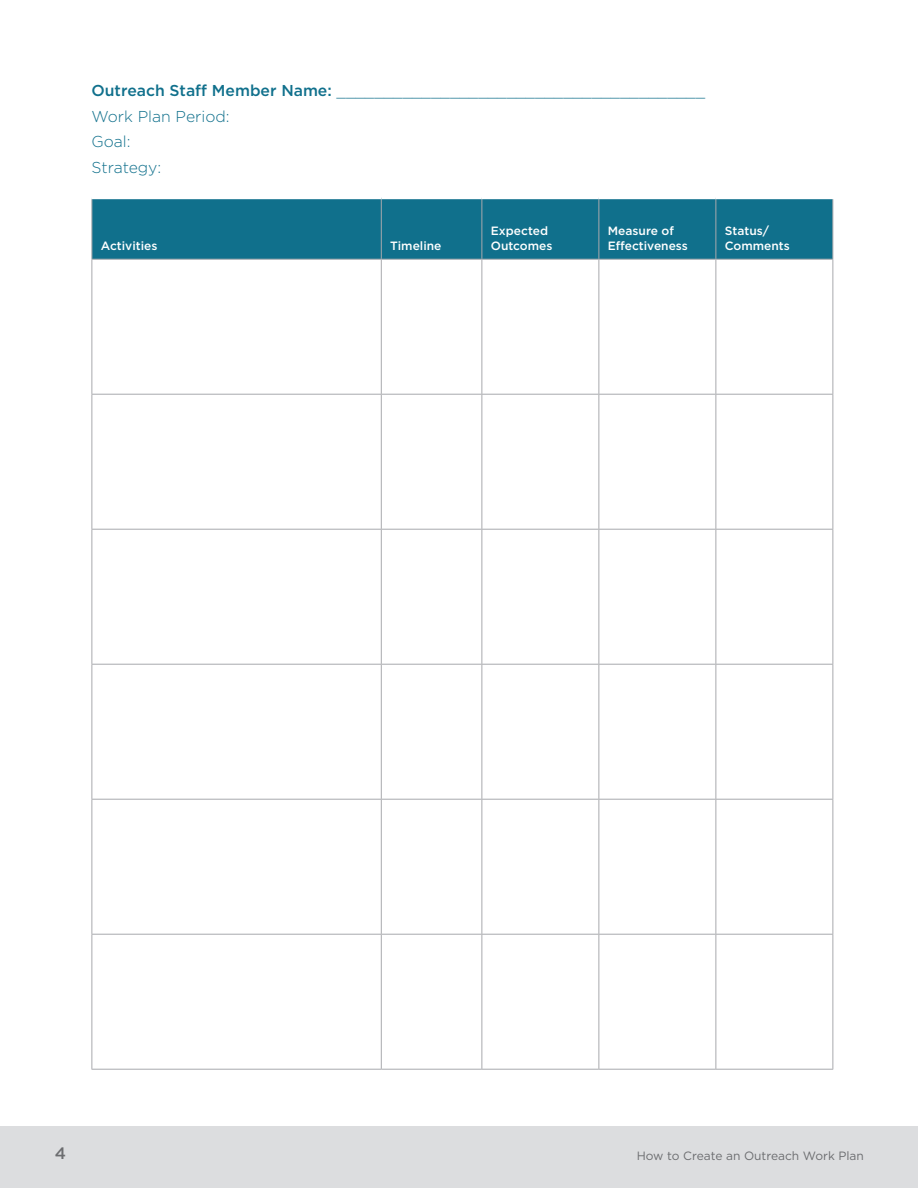
<style>
.page{position:relative;width:918px;height:1188px;background:#fff}
.page>*{position:absolute;margin:0;border:0;box-sizing:border-box;transform-origin:0 0}
.t1{font:500 16.5px "Gotham";color:#6c6d70}
.BODY{font:300 15.75px "Gotham";color:#10708c}
.TABLE_-_SUB_SECTION{font:500 12px/15px "Gotham";color:#fff}
.BODY-2{font:12px "Gotham";color:#6c6d70}
.s1{font-weight:500}
</style>
<div class="page">
<div style="left:0;top:1126px;width:918px;height:62px;background:#dcdddf"></div>
<div style="left:93px;top:199px;width:739px;height:60px;background:#10708c"></div>
<hr style="left:92px;top:199px;width:1px;height:60px;background:#a8a9ad">
<hr style="left:381px;top:199px;width:1px;height:60px;background:#a8a9ad">
<hr style="left:482px;top:199px;width:1px;height:60px;background:#a8a9ad">
<hr style="left:598px;top:199px;width:1px;height:60px;background:#a8a9ad">
<hr style="left:716px;top:199px;width:1px;height:60px;background:#a8a9ad">
<hr style="left:832px;top:199px;width:1px;height:60px;background:#a8a9ad">
<hr style="left:92px;top:259px;width:289px;height:1px;background:#a8a9ad">
<hr style="left:92px;top:260px;width:1px;height:134px;background:#a8a9ad">
<hr style="left:381px;top:259px;width:101px;height:1px;background:#a8a9ad">
<hr style="left:381px;top:260px;width:1px;height:134px;background:#a8a9ad">
<hr style="left:482px;top:259px;width:117px;height:1px;background:#a8a9ad">
<hr style="left:482px;top:260px;width:1px;height:134px;background:#a8a9ad">
<hr style="left:599px;top:259px;width:117px;height:1px;background:#a8a9ad">
<hr style="left:598px;top:260px;width:1px;height:134px;background:#a8a9ad">
<hr style="left:716px;top:259px;width:117px;height:1px;background:#a8a9ad">
<hr style="left:716px;top:260px;width:1px;height:134px;background:#a8a9ad">
<hr style="left:832px;top:260px;width:1px;height:134px;background:#a8a9ad">
<hr style="left:92px;top:394px;width:289px;height:1px;background:#a8a9ad">
<hr style="left:92px;top:395px;width:1px;height:134px;background:#a8a9ad">
<hr style="left:381px;top:394px;width:101px;height:1px;background:#a8a9ad">
<hr style="left:381px;top:395px;width:1px;height:134px;background:#a8a9ad">
<hr style="left:482px;top:394px;width:117px;height:1px;background:#a8a9ad">
<hr style="left:482px;top:395px;width:1px;height:134px;background:#a8a9ad">
<hr style="left:599px;top:394px;width:117px;height:1px;background:#a8a9ad">
<hr style="left:598px;top:395px;width:1px;height:134px;background:#a8a9ad">
<hr style="left:716px;top:394px;width:117px;height:1px;background:#a8a9ad">
<hr style="left:716px;top:395px;width:1px;height:134px;background:#a8a9ad">
<hr style="left:832px;top:395px;width:1px;height:134px;background:#a8a9ad">
<hr style="left:92px;top:529px;width:289px;height:1px;background:#a8a9ad">
<hr style="left:92px;top:530px;width:1px;height:134px;background:#a8a9ad">
<hr style="left:381px;top:529px;width:101px;height:1px;background:#a8a9ad">
<hr style="left:381px;top:530px;width:1px;height:134px;background:#a8a9ad">
<hr style="left:482px;top:529px;width:117px;height:1px;background:#a8a9ad">
<hr style="left:482px;top:530px;width:1px;height:134px;background:#a8a9ad">
<hr style="left:599px;top:529px;width:117px;height:1px;background:#a8a9ad">
<hr style="left:598px;top:530px;width:1px;height:134px;background:#a8a9ad">
<hr style="left:716px;top:529px;width:117px;height:1px;background:#a8a9ad">
<hr style="left:716px;top:530px;width:1px;height:134px;background:#a8a9ad">
<hr style="left:832px;top:530px;width:1px;height:134px;background:#a8a9ad">
<hr style="left:92px;top:664px;width:289px;height:1px;background:#a8a9ad">
<hr style="left:92px;top:665px;width:1px;height:134px;background:#a8a9ad">
<hr style="left:381px;top:664px;width:101px;height:1px;background:#a8a9ad">
<hr style="left:381px;top:665px;width:1px;height:134px;background:#a8a9ad">
<hr style="left:482px;top:664px;width:117px;height:1px;background:#a8a9ad">
<hr style="left:482px;top:665px;width:1px;height:134px;background:#a8a9ad">
<hr style="left:599px;top:664px;width:117px;height:1px;background:#a8a9ad">
<hr style="left:598px;top:665px;width:1px;height:134px;background:#a8a9ad">
<hr style="left:716px;top:664px;width:117px;height:1px;background:#a8a9ad">
<hr style="left:716px;top:665px;width:1px;height:134px;background:#a8a9ad">
<hr style="left:832px;top:665px;width:1px;height:134px;background:#a8a9ad">
<hr style="left:92px;top:799px;width:289px;height:1px;background:#a8a9ad">
<hr style="left:92px;top:800px;width:1px;height:134px;background:#a8a9ad">
<hr style="left:381px;top:799px;width:101px;height:1px;background:#a8a9ad">
<hr style="left:381px;top:800px;width:1px;height:134px;background:#a8a9ad">
<hr style="left:482px;top:799px;width:117px;height:1px;background:#a8a9ad">
<hr style="left:482px;top:800px;width:1px;height:134px;background:#a8a9ad">
<hr style="left:599px;top:799px;width:117px;height:1px;background:#a8a9ad">
<hr style="left:598px;top:800px;width:1px;height:134px;background:#a8a9ad">
<hr style="left:716px;top:799px;width:117px;height:1px;background:#a8a9ad">
<hr style="left:716px;top:800px;width:1px;height:134px;background:#a8a9ad">
<hr style="left:832px;top:800px;width:1px;height:134px;background:#a8a9ad">
<hr style="left:92px;top:934px;width:289px;height:1px;background:#a8a9ad">
<hr style="left:92px;top:935px;width:1px;height:134px;background:#a8a9ad">
<hr style="left:381px;top:934px;width:101px;height:1px;background:#a8a9ad">
<hr style="left:381px;top:935px;width:1px;height:134px;background:#a8a9ad">
<hr style="left:482px;top:934px;width:117px;height:1px;background:#a8a9ad">
<hr style="left:482px;top:935px;width:1px;height:134px;background:#a8a9ad">
<hr style="left:599px;top:934px;width:117px;height:1px;background:#a8a9ad">
<hr style="left:598px;top:935px;width:1px;height:134px;background:#a8a9ad">
<hr style="left:716px;top:934px;width:117px;height:1px;background:#a8a9ad">
<hr style="left:716px;top:935px;width:1px;height:134px;background:#a8a9ad">
<hr style="left:832px;top:935px;width:1px;height:134px;background:#a8a9ad">
<hr style="left:92px;top:1069px;width:289px;height:1px;background:#a8a9ad">
<hr style="left:381px;top:1069px;width:101px;height:1px;background:#a8a9ad">
<hr style="left:482px;top:1069px;width:117px;height:1px;background:#a8a9ad">
<hr style="left:599px;top:1069px;width:117px;height:1px;background:#a8a9ad">
<hr style="left:716px;top:1069px;width:117px;height:1px;background:#a8a9ad">
<p class="BODY" style="left:92px;top:81px;width:615px"><span class="s1">Outreach Staff Member Name:</span> _______________________________________</p>
<p class="BODY" style="left:92px;top:106px;width:140px">Work Plan Period:</p>
<p class="BODY" style="left:92px;top:132px;width:41px">Goal:</p>
<p class="BODY" style="left:92px;top:157px;width:71px">Strategy:</p>
<p class="TABLE_-_SUB_SECTION" style="left:101px;top:238px;width:58px">Activities</p>
<p class="TABLE_-_SUB_SECTION" style="left:390px;top:238px;width:53px">Timeline</p>
<p class="TABLE_-_SUB_SECTION" style="left:491px;top:223px;width:63px">Expected<br>Outcomes</p>
<p class="TABLE_-_SUB_SECTION" style="left:608px;top:223px;width:82px">Measure of<br>Effectiveness</p>
<p class="TABLE_-_SUB_SECTION" style="left:725px;top:223px;width:67px">Status/<br>Comments</p>
<p class="t1" style="left:55px;top:1143px;width:13px">4</p>
<p class="BODY-2" style="left:637px;top:1148px;width:229px">How to Create an Outreach Work Plan</p>
</div>
